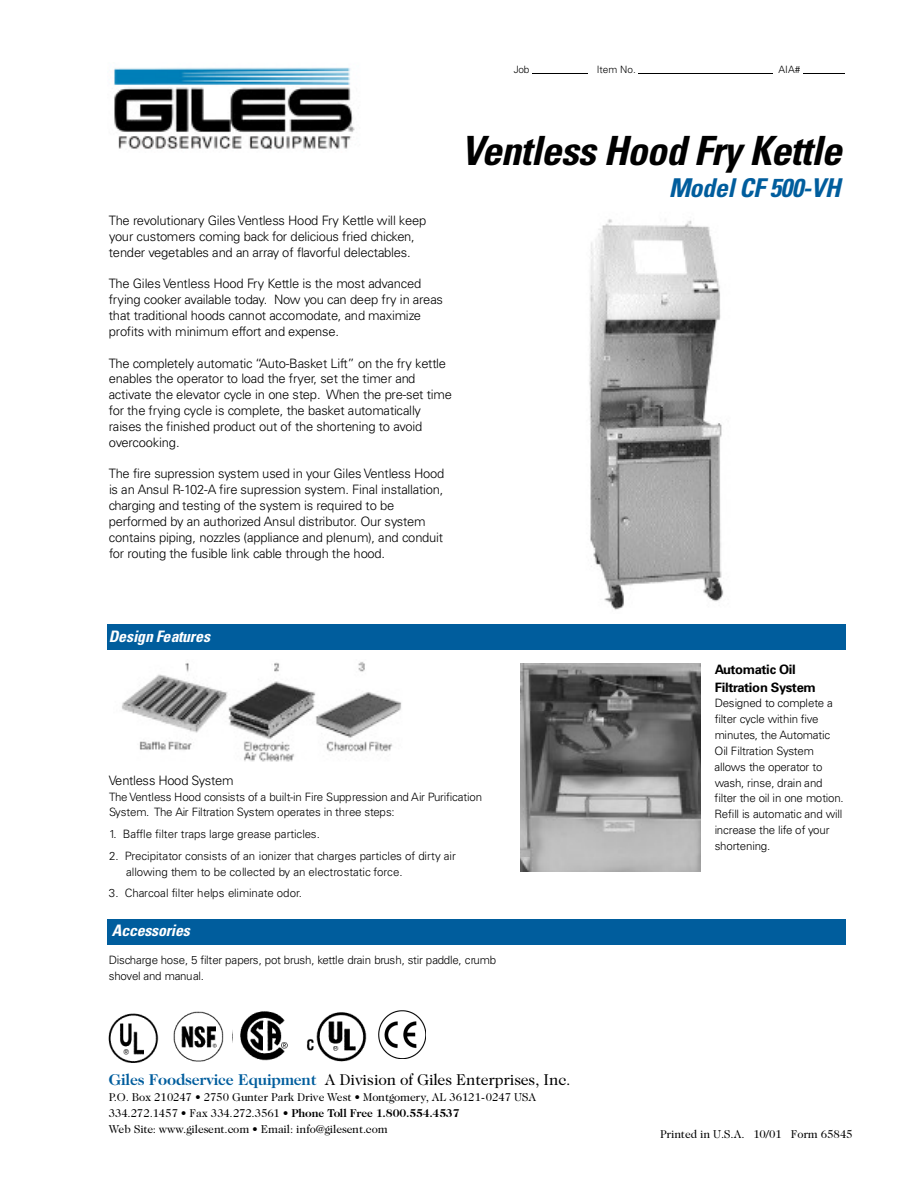
<style>
.page{position:relative;width:918px;height:1188px;background:#fff}
.page>*{position:absolute;margin:0;border:0;box-sizing:border-box;transform-origin:0 0}
.t1{font:italic 700 condensed 40.35px "Univers";letter-spacing:-.02em;color:#000}
.t2{font:italic 700 condensed 25.95px "Univers";letter-spacing:-.015em;color:#005d9d}
.t3{font:15.9px "Caslon Two Twenty Four";color:#000}
.t4{font:italic 700 condensed 15.9px "Univers";letter-spacing:-.01em;color:#fff}
.t5{font:300 12.9px/15.9px "Univers";letter-spacing:-.03em;color:#000}
.t6{font:700 12.9px/17.2px "Univers";letter-spacing:-.03em;color:#000}
.t7{font:300 11.55px/15.9px "Univers";letter-spacing:-.015em;color:#000}
.t8{font:11.55px/15.9px "Caslon Two Twenty Four";color:#000}
.t9{font:300 10.05px "Univers";color:#000}
.s1{font-weight:700;color:#005d9d}
.s2{font-weight:700}
</style>
<div class="page">
<div style="left:107px;top:919px;width:739px;height:26px;background:#005d9d"></div>
<div style="left:107px;top:624px;width:739px;height:26px;background:#005d9d"></div>
<img style="left:589px;top:219px;width:135px;height:391px">
<hr style="left:532px;top:73px;width:56px;height:1px;background:#000">
<hr style="left:638px;top:73px;width:135px;height:1px;background:#000">
<hr style="left:803px;top:73px;width:42px;height:1px;background:#000">
<img style="left:108px;top:1013px;width:51px;height:50px">
<img style="left:173px;top:1011px;width:51px;height:51px">
<img style="left:240px;top:1011px;width:48px;height:50px">
<img style="left:307px;top:1012px;width:60px;height:50px">
<img style="left:122px;top:662px;width:280px;height:100px">
<img style="left:521px;top:663px;width:180px;height:208px">
<img style="left:378px;top:1011px;width:48px;height:47px">
<img style="left:114px;top:67px;width:241px;height:82px">
<p class="t9" style="left:514px;top:65px;width:17px">Job</p>
<p class="t9" style="left:597px;top:65px;width:41px">Item No.</p>
<p class="t9" style="left:779px;top:65px;width:23px">AIA#</p>
<p class="t5" style="left:109px;top:214px;width:319px">The revo l u t i o n a ry Giles Ventless Hood Fry Ke ttle will ke e p your customers coming back for delicious fried ch i cke n , tender ve g e tables and an arr ay of flavorful delecta b l e s .</p>
<p class="t5" style="left:109px;top:277px;width:336px">The Giles Ventless Hood Fry Ke ttle is the most adva n c e d<br>f rying cooker available today. Now you can deep fry in areas that traditional hoods cannot accomodate, and maximize profits with minimum effort and ex p e n s e .</p>
<p class="t5" style="left:109px;top:356px;width:345px">The completely automatic “Au t o - Ba s ket Lift” on the fry ke tt l e enables the operator to load the frye r, set the timer and<br>a c t i vate the elevator cycle in one step. When the pre-set time for the frying cycle is complete, the basket automatically raises the finished product out of the shortening to avo i d<br>ove r c o o k i n g.</p>
<p class="t5" style="left:109px;top:467px;width:337px">The fire supression system used in your Giles Ventless Hood is an Ansul R-102-A fire supression system. Final insta l l a t i o n , charging and testing of the system is required to be<br>p e r formed by an authorized Ansul distributor. Our sys t e m<br>c o n tains piping, nozzles (appliance and plenum), and conduit for routing the fusible link cable through the hood.</p>
<h1 class="t1" style="left:461px;top:136px;width:382px">Ventless Hood Fry Kettle</h1>
<h2 class="t2" style="left:669px;top:178px;width:173px">Model CF 500-VH</h2>
<p class="t4" style="left:109px;top:631px;width:103px">Design Features</p>
<p class="t5" style="left:109px;top:773px;width:126px">Ventless Hood Sys t e m</p>
<p class="t7" style="left:109px;top:790px;width:375px">The Ventless Hood consists of a built-in Fire Suppression and Air Pu r i f i c a t i o n<br>System. The Air Filtration System operates in three steps:</p>
<p class="t7" style="left:109px;top:827px;width:212px">1. Ba ffle filter traps large grease particles.</p>
<p class="t7" style="left:126px;top:849px;width:331px;text-indent:-17px">2. Pr e c i p i tator consists of an ionizer that charges particles of dirty air a l l owing them to be collected by an electrostatic fo r c e .</p>
<p class="t7" style="left:109px;top:886px;width:195px">3. Charcoal filter helps eliminate odor.</p>
<p class="t4" style="left:112px;top:925px;width:79px">A c c e s s o r i e s</p>
<p class="t7" style="left:109px;top:953px;width:389px">D i s charge hose, 5 filter papers, pot brush, ke ttle drain brush, stir paddle, cru m b s h ovel and manual.</p>
<p class="t3" style="left:109px;top:1073px;width:463px"><span class="s1">Giles Foodservice Equipment</span> A Division of Giles Enterprises, Inc.</p>
<p class="t8" style="left:109px;top:1090px;width:429px">P.O. Box 210247 • 2750 Gunter Park Drive West • Montgomery, AL 36121-0247 USA<br>334.272.1457 • Fax 334.272.3561 • <span class="s2">Phone Toll Free 1.800.554.4537<br></span>Web Site: www.gilesent.com • Email: info@gilesent.com</p>
<p class="t6" style="left:715px;top:662px;width:103px">Au tomatic Oil<br>F i l t ration Sy s te m</p>
<p class="t7" style="left:715px;top:696px;width:131px">Designed to complete a filter cycle within five minutes, the Au t o m a t i c<br>Oil Filtration Sys t e m<br>a l l ows the operator to wash, rinse, drain and filter the oil in one motion.<br>Refill is automatic and will increase the life of yo u r<br>s h o r t e n i n g.</p>
<p class="t8" style="left:660px;top:1127px;width:194px">Printed in U.S.A. 10/01 Form 65845</p>
</div>
